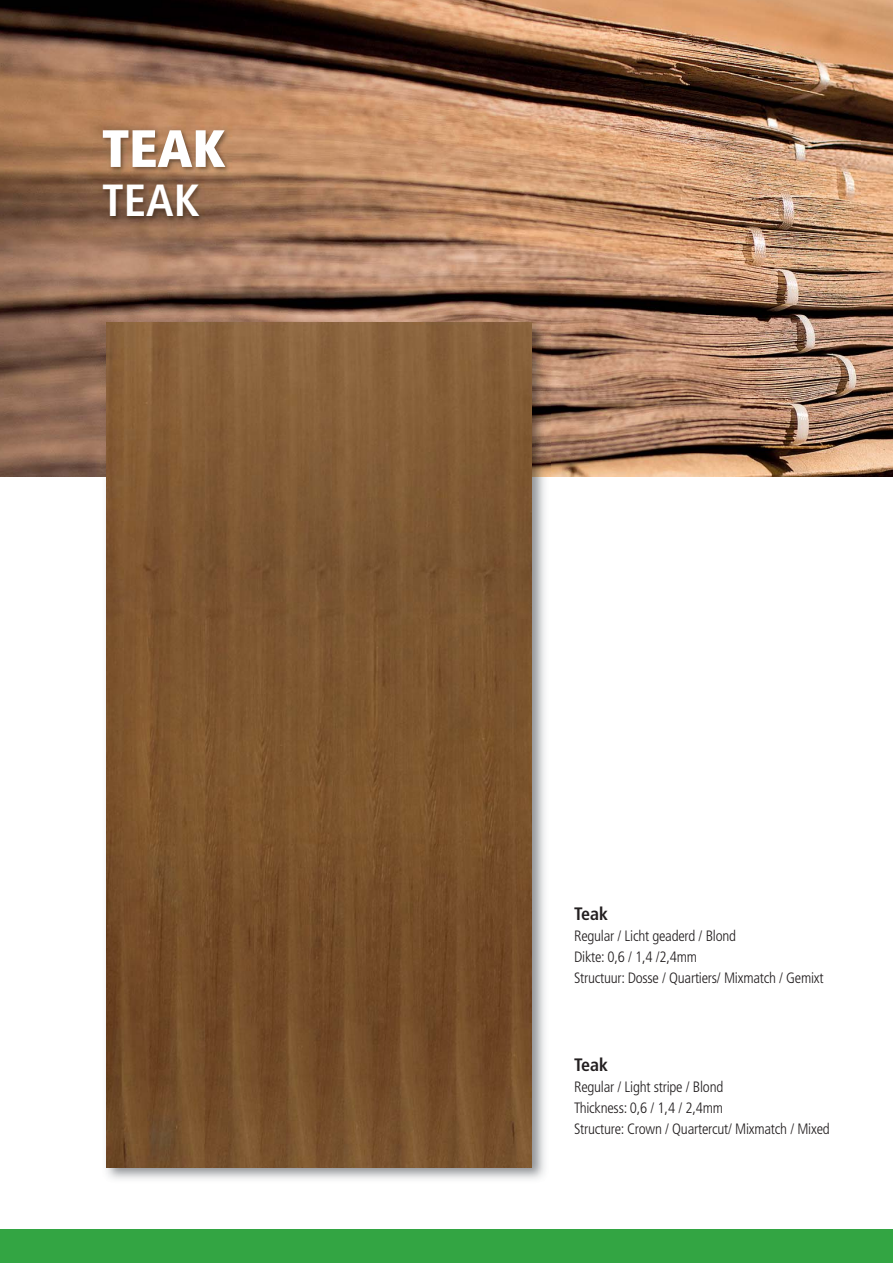
<style>
.page{position:relative;width:893px;height:1263px;background:#fff}
.page>*{position:absolute;margin:0;border:0;box-sizing:border-box;transform-origin:0 0}
.t1{font:900 condensed 52.5px "Frutiger";color:#fff}
.t2{font:700 condensed 45px "Frutiger";color:#fff}
.t3{font:700 condensed 18px "Frutiger";color:#231f20}
.t4{font:300 condensed 15px/21px "Frutiger";letter-spacing:-.015em;color:#231f20}
</style>
<div class="page">
<img style="left:0;top:0;width:893px;height:476px">
<div style="left:0;top:1229px;width:893px;height:34px;background:#33a543"></div>
<img style="left:93px;top:117px;width:767px;height:198px">
<img style="left:100px;top:316px;width:450px;height:863px">
<img style="left:107px;top:323px;width:425px;height:844px">
<h1 class="t1" style="left:102px;top:123px;width:125px">TEAK</h1>
<h2 class="t2" style="left:102px;top:179px;width:99px">TEAK</h2>
<p class="t3" style="left:574px;top:905px;width:36px">Teak</p>
<p class="t4" style="left:574px;top:926px;width:251px">Regular / Licht geaderd / Blond<br>Dikte: 0,6 / 1,4 /2,4mm<br>Structuur: Dosse / Quartiers/ Mixmatch / Gemixt</p>
<p class="t3" style="left:574px;top:1056px;width:36px">Teak</p>
<p class="t4" style="left:574px;top:1077px;width:257px">Regular / Light stripe / Blond<br>Thickness: 0,6 / 1,4 / 2,4mm<br>Structure: Crown / Quartercut/ Mixmatch / Mixed</p>
</div>
